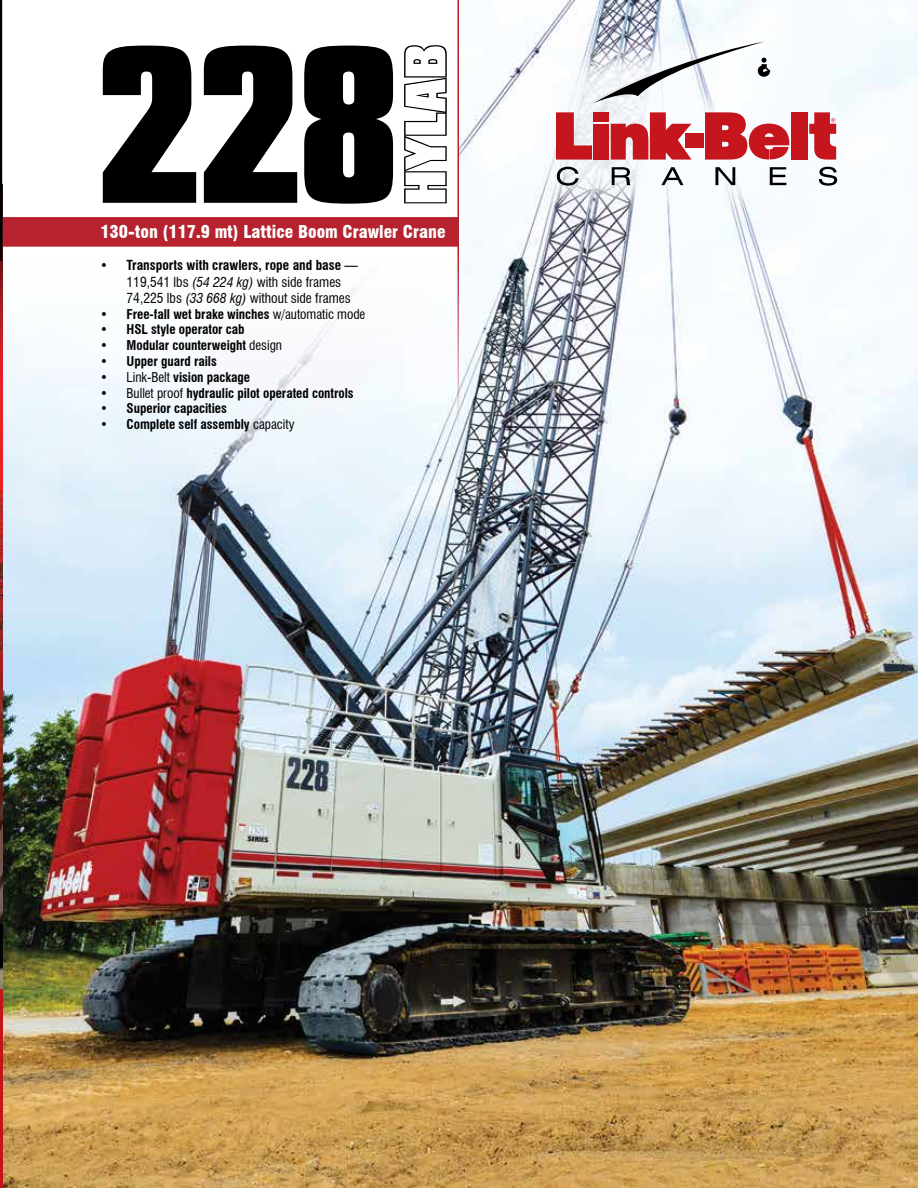
<style>
.page{position:relative;width:918px;height:1188px;background:#fff}
.page>*{position:absolute;margin:0;border:0;box-sizing:border-box;transform-origin:0 0}
.t1{font:900 condensed 17.25px "Swiss 721 BT";color:#fff}
.t2{font:condensed 13.5px/16.2px "Swiss 721 BT";color:#000}
.t3{font:700 condensed 13.2px "Swiss 721 BT";letter-spacing:-.005em;color:#000}
.s1{font-size:13.2px}
.s2{font-weight:700}
.s3{font-style:italic}
.s4{font-weight:400}
</style>
<div class="page">
<img style="left:2px;top:0;width:916px;height:1188px">
<svg style="left:0;top:243px;width:459px;height:254px;fill:#f4f9fd"></svg>
<div style="left:594px;top:112px;width:15px;height:10px;background:#c4161c"></div>
<svg style="left:556px;top:112px;width:36px;height:48px;background:#d2656a"></svg>
<div style="left:594px;top:124px;width:15px;height:36px;background:#c4161c"></div>
<svg style="left:611px;top:112px;width:81px;height:48px"></svg>
<div style="left:685px;top:134px;width:19px;height:14px;background:#c4161c"></div>
<div style="left:791px;top:112px;width:17px;height:48px;background:#c4161c"></div>
<svg style="left:809px;top:112px;width:27px;height:48px"></svg>
<svg style="left:557px;top:167px;width:280px;height:19px"></svg>
<svg style="left:705px;top:112px;width:84px;height:48px"></svg>
<svg style="left:583px;top:42px;width:188px;height:64px"></svg>
<img style="left:0;top:261px;width:2px;height:927px">
<svg style="left:0;top:0;width:459px;height:261px"></svg>
<h1 class="t1" style="left:100px;top:221px;width:347px">130-ton (117.9 mt) Lattice Boom Crawler Crane</h1>
<p class="t2" style="left:127px;top:257px;width:233px;text-indent:-26px"><span class="s1">•</span> <span class="s2">Transports with crawlers, rope and base</span> —<br>119,541 lbs <span class="s3">(54 224 kg)</span> with side frames<br>74,225 lbs <span class="s3">(33 668 kg)</span> without side frames</p>
<p class="t3" style="left:100px;top:306px;width:267px"><span class="s4">•</span> Free-fall wet brake winches <span class="s4">w/automatic mode</span></p>
<p class="t3" style="left:100px;top:322px;width:146px"><span class="s4">•</span> HSL style operator cab</p>
<p class="t3" style="left:100px;top:337px;width:183px"><span class="s4">•</span> Modular counterweight <span class="s4">design</span></p>
<p class="t3" style="left:100px;top:353px;width:118px"><span class="s4">•</span> Upper guard rails</p>
<p class="t3" style="left:100px;top:369px;width:151px"><span class="s4">• Link-Belt</span> vision package</p>
<p class="t3" style="left:100px;top:385px;width:255px"><span class="s4">• Bullet proof</span> hydraulic pilot operated controls</p>
<p class="t3" style="left:100px;top:401px;width:128px"><span class="s4">•</span> Superior capacities</p>
<p class="t3" style="left:100px;top:416px;width:196px"><span class="s4">•</span> Complete self assembly <span class="s4">capacity</span></p>
</div>
